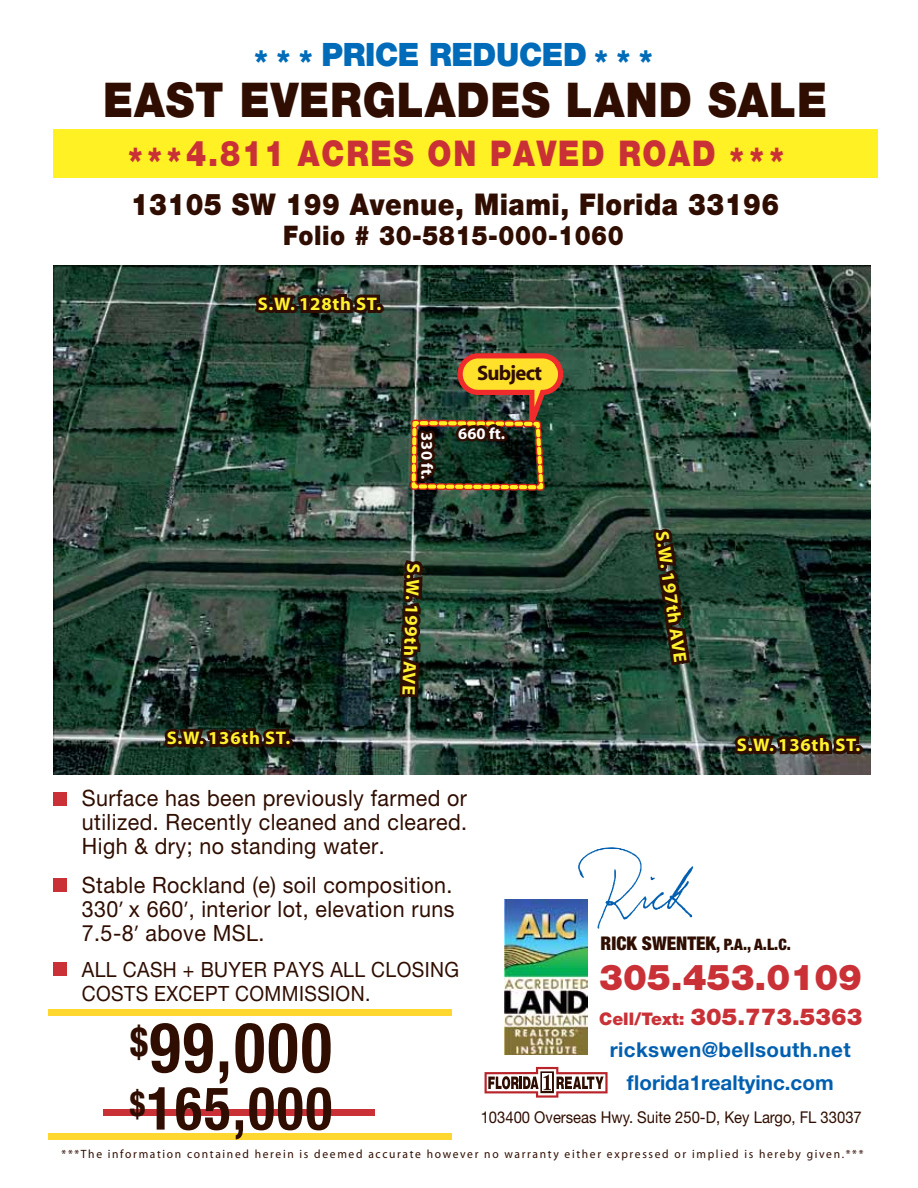
<style>
.page{position:relative;width:918px;height:1188px;background:#fff}
.page>*{position:absolute;margin:0;border:0;box-sizing:border-box;transform-origin:0 0}
.t1{font:700 condensed 69.45px "Helvetica Neue LT Std";color:#2f0d00;scale:.92 1}
.t2{font:700 condensed 59.85px "Helvetica Neue LT Std";letter-spacing:.04em;color:#2f0d00;scale:.92 1}
.t3{font:900 48px "Helvetica Neue LT Std";letter-spacing:.02em;color:#2f0d00;scale:.89 1}
.t4{font:900 35.7px "Helvetica Neue LT Std";color:#c93137}
.t5{font:900 35.55px "Helvetica Neue LT Std";letter-spacing:.06em;color:#c93137;scale:.85 1}
.t6{font:900 32.25px "Helvetica Neue LT Std";letter-spacing:-.01em;color:#006bb8;scale:.95 1}
.t7{font:900 30px "Helvetica Neue LT Std";letter-spacing:.02em;color:#2f0d00;scale:.89 1}
.t8{font:900 27px "Helvetica Neue LT Std";letter-spacing:.02em;color:#2f0d00;scale:.89 1}
.t9{font:900 23.4px "Helvetica Neue LT Std";color:#c93137}
.t10{font:22.5px/24px "Helvetica Neue LT Std";letter-spacing:.02em;color:#2f0d00;text-align:justify;scale:.95 1}
.t11{font:21px/24px "Helvetica Neue LT Std";letter-spacing:.02em;color:#2f0d00;scale:.92 1}
.t12{font:700 21px "Myriad";letter-spacing:-.04em;color:#2f0d00}
.t13{font:700 20.55px/33.2px "Helvetica Neue LT Std";letter-spacing:.02em;color:#005fb0;text-align:center}
.t14{font:700 18.45px "Myriad";color:#fff12d}
.t15{font:700 18.3px "Myriad";letter-spacing:.04em;color:#fff12d}
.t16{font:16.2px "Helvetica Neue LT Std";color:#2f0d00;scale:.91 1}
.t17{font:700 16.2px "Myriad";color:#fff}
.t18{font:900 condensed 15.75px "Helvetica Neue LT Std";color:#2f0d00}
.t19{font:12px "Myriad";letter-spacing:.145em;color:#2f0d00;scale:.96 1}
.s1{font-family:"Myriad"}
.s2{font-size:18.9px}
.s3{font-size:17.4px}
</style>
<div class="page">
<div style="left:53px;top:130px;width:825px;height:48px;background:#fff123"></div>
<div style="left:49px;top:1010px;width:403px;height:6px;background:#ffd72e"></div>
<div style="left:49px;top:1133px;width:403px;height:6px;background:#ffd72e"></div>
<svg style="left:485px;top:1067px;width:123px;height:31px"></svg>
<img style="left:505px;top:900px;width:82px;height:155px">
<svg style="left:578px;top:847px;width:115px;height:82px"></svg>
<img style="left:54px;top:265px;width:816px;height:510px">
<svg style="left:730px;top:628px;width:132px;height:147px;background:#2c4035"></svg>
<div style="left:854px;top:745px;width:9px;height:9px;border:6px solid #2f0d00;border-radius:50%"></div>
<svg style="left:159px;top:621px;width:133px;height:154px;background:#23342a"></svg>
<div style="left:283px;top:738px;width:10px;height:9px;border:6px solid #2f0d00;border-radius:50%"></div>
<svg style="left:395px;top:555px;width:31px;height:220px;background:#3a4034"></svg>
<svg style="left:650px;top:525px;width:43px;height:144px;background:#272e20"></svg>
<svg style="left:250px;top:265px;width:133px;height:131px;background:#354438"></svg>
<div style="left:374px;top:304px;width:10px;height:9px;border:6px solid #2f0d00;border-radius:50%"></div>
<img style="left:407px;top:351px;width:160px;height:143px">
<div style="left:499px;top:433px;width:8px;height:8px;border:5px solid #2f0d00;border-radius:50%"></div>
<div style="left:103px;top:1109px;width:272px;height:6px;background:#c93137"></div>
<div style="left:53px;top:792px;width:14px;height:13px;background:#c93137"></div>
<div style="left:53px;top:879px;width:14px;height:13px;background:#c93137"></div>
<div style="left:53px;top:963px;width:14px;height:13px;background:#c93137"></div>
<h3 class="t6" style="left:255px;top:35px;width:421px"><sub>*</sub> <sub>*</sub> <sub>*</sub> PRICE REDUCED <sub>*</sub> <sub>*</sub> <sub>*</sub></h3>
<h3 class="t3" style="left:103px;top:71px;width:815px">EAST EVERGLADES LAND SALE</h3>
<h3 class="t5" style="left:128px;top:132px;width:773px">* * * 4.811 ACRES ON PAVED ROAD * * *</h3>
<h3 class="t7" style="left:131px;top:186px;width:730px">13105 SW 199 Avenue, Miami, Florida 33196</h3>
<p class="t8" style="left:283px;top:219px;width:384px">Folio # 30-5815-000-1060</p>
<p class="t15" style="left:258px;top:294px;width:125px">S.W. 128th ST.</p>
<p class="t17" style="left:435px;top:432px;width:48px;rotate:90deg">330 ft.</p>
<p class="t12" style="left:477px;top:362px;width:67px">Subject</p>
<p class="t17" style="left:458px;top:425px;width:48px">660 ft.</p>
<p class="t15" style="left:167px;top:729px;width:125px">S.W. 136th ST.</p>
<p class="t14" style="left:423px;top:563px;width:133px;rotate:92deg">W. S 1. 99 ht AVE</p>
<p class="t14" style="left:671px;top:530px;width:133px;rotate:82deg">S.W. 197th AVE</p>
<p class="t15" style="left:737px;top:736px;width:125px">S.W. 136th ST.</p>
<p class="t10" style="left:82px;top:786px;width:407px">Surface has been previously farmed or utilized. Recently cleaned and cleared.<br>High &amp; dry; no standing water.</p>
<p class="t10" style="left:82px;top:873px;width:394px">Stable Rockland (e) soil composition.<br>330<span class="s1">’</span> x 660<span class="s1">’</span>, interior lot, elevation runs 7.5-8<span class="s1">’</span> above MSL.</p>
<p class="t11" style="left:82px;top:958px;width:411px">ALL CASH + BUYER PAYS ALL CLOSING<br>COSTS EXCEPT COMMISSION.</p>
<h1 class="t1" style="left:130px;top:1006px;width:221px"><sup>$</sup>99,000</h1>
<h2 class="t2" style="left:130px;top:1072px;width:221px"><sup>$</sup>165,000</h2>
<p class="t18" style="left:601px;top:935px;width:192px"><span class="s2">RICK SWENTEK</span>, P.A., A.L.C.</p>
<h3 class="t4" style="left:599px;top:956px;width:264px">305.453.0109</h3>
<p class="t9" style="left:599px;top:1003px;width:265px"><span class="s3">Cell/Text:</span> 305.773.5363</p>
<p class="t13" style="left:610px;top:1033px;width:242px">rickswen@bellsouth.net florida1realtyinc.com</p>
<p class="t16" style="left:481px;top:1107px;width:420px">103400 Overseas Hwy. Suite 250-D, Key Largo, FL 33037</p>
<p class="t19" style="left:62px;top:1148px;width:837px">***The information contained herein is deemed accurate however no warranty either expressed or implied is hereby given.***</p>
</div>
